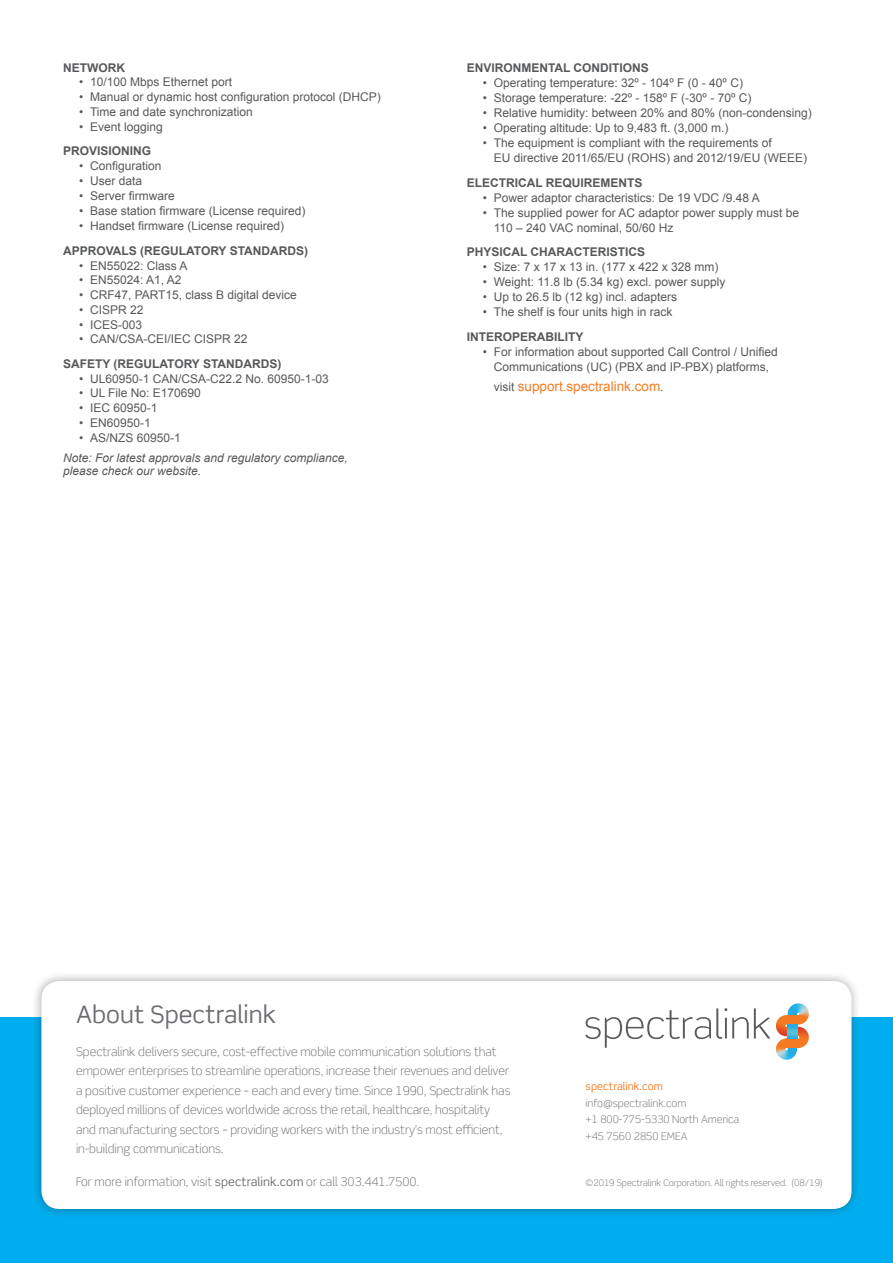
<style>
.page{position:relative;width:893px;height:1263px;background:#fff}
.page>*{position:absolute;margin:0;border:0;box-sizing:border-box;transform-origin:0 0}
.t1{font:24px "Scene Std";color:#6c6d70}
.t2{font:13.5px "Arial";color:#f47b21}
.t3{font:12px/15px "Arial";color:#57585a}
.t4{font:300 12px/19.5px "Scene Std";color:#6c6d70}
.sub-subheads-all_cap{font:700 12px "Arial";color:#57585a}
.normal_bullets-gray{font:italic 12px/13.5px "Arial";color:#57585a}
.t5{font:300 10.5px/16.5px "Scene Std";color:#6c6d70}
.t6{font:10.5px "Scene Std";color:#f47b21}
.t7{font:300 9px "Scene Std";color:#6c6d70}
.s1{font-size:12px;color:#57585a}
.s2{font-weight:400}
</style>
<div class="page">
<div style="left:0;top:1017px;width:893px;height:246px;background:#00aeef"></div>
<div style="left:32px;top:971px;width:829px;height:248px;background:#231f20;opacity:.37"></div>
<div style="left:41px;top:981px;width:810px;height:228px;background:#fff;border-radius:18px"></div>
<img style="left:776px;top:1050px;width:21px;height:10px">
<img style="left:787px;top:1003px;width:22px;height:10px">
<svg style="left:776px;top:1013px;width:33px;height:37px"></svg>
<svg style="left:788px;top:1024px;width:9px;height:14px"></svg>
<svg style="left:585px;top:1008px;width:185px;height:40px"></svg>
<p class="sub-subheads-all_cap" style="left:63px;top:60px;width:63px">NETWORK</p>
<p class="t3" style="left:79px;top:75px;width:154px">• 10/100 Mbps Ethernet port</p>
<p class="t3" style="left:79px;top:90px;width:303px">• Manual or dynamic host configuration protocol (DHCP)</p>
<p class="t3" style="left:79px;top:104px;width:175px">• Time and date synchronization</p>
<p class="t3" style="left:79px;top:119px;width:85px">• Event logging</p>
<p class="sub-subheads-all_cap" style="left:63px;top:143px;width:90px">PROVISIONING</p>
<p class="t3" style="left:79px;top:159px;width:84px">• Configuration</p>
<p class="t3" style="left:79px;top:174px;width:64px">• User data</p>
<p class="t3" style="left:79px;top:189px;width:97px">• Server firmware</p>
<p class="t3" style="left:79px;top:204px;width:228px">• Base station firmware (License required)</p>
<p class="t3" style="left:79px;top:219px;width:206px">• Handset firmware (License required)</p>
<p class="sub-subheads-all_cap" style="left:63px;top:243px;width:247px">APPROVALS (REGULATORY STANDARDS)</p>
<p class="t3" style="left:79px;top:258px;width:110px">• EN55022: Class A</p>
<p class="t3" style="left:79px;top:273px;width:104px">• EN55024: A1, A2</p>
<p class="t3" style="left:79px;top:288px;width:219px">• CRF47, PART15, class B digital device</p>
<p class="t3" style="left:79px;top:302px;width:66px">• CISPR 22</p>
<p class="t3" style="left:79px;top:317px;width:64px">• ICES-003</p>
<p class="t3" style="left:79px;top:332px;width:170px">• CAN/CSA-CEI/IEC CISPR 22</p>
<p class="sub-subheads-all_cap" style="left:63px;top:356px;width:220px">SAFETY (REGULATORY STANDARDS)</p>
<p class="t3" style="left:79px;top:371px;width:251px">• UL60950-1 CAN/CSA-C22.2 No. 60950-1-03</p>
<p class="t3" style="left:79px;top:386px;width:123px">• UL File No: E170690</p>
<p class="t3" style="left:79px;top:401px;width:80px">• IEC 60950-1</p>
<p class="t3" style="left:79px;top:415px;width:73px">• EN60950-1</p>
<p class="t3" style="left:79px;top:430px;width:103px">• AS/NZS 60950-1</p>
<p class="normal_bullets-gray" style="left:63px;top:451px;width:286px">Note: For latest approvals and regulatory compliance, please check our website.</p>
<p class="sub-subheads-all_cap" style="left:467px;top:60px;width:184px">ENVIRONMENTAL CONDITIONS</p>
<p class="t3" style="left:483px;top:75px;width:262px">• Operating temperature: 32º - 104º F (0 - 40º C)</p>
<p class="t3" style="left:483px;top:90px;width:270px">• Storage temperature: -22º - 158º F (-30º - 70º C)</p>
<p class="t3" style="left:483px;top:105px;width:330px">• Relative humidity: between 20% and 80% (non-condensing)</p>
<p class="t3" style="left:483px;top:120px;width:247px">• Operating altitude: Up to 9,483 ft. (3,000 m.)</p>
<p class="t3" style="left:494px;top:135px;width:315px;text-indent:-11px">• The equipment is compliant with the requirements of<br>EU directive 2011/65/EU (ROHS) and 2012/19/EU (WEEE)</p>
<p class="sub-subheads-all_cap" style="left:467px;top:174px;width:177px">ELECTRICAL REQUIREMENTS</p>
<p class="t3" style="left:483px;top:190px;width:278px">• Power adaptor characteristics: De 19 VDC /9.48 A</p>
<p class="t3" style="left:494px;top:205px;width:307px;text-indent:-11px">• The supplied power for AC adaptor power supply must be<br>110 – 240 VAC nominal, 50/60 Hz</p>
<p class="sub-subheads-all_cap" style="left:467px;top:244px;width:180px">PHYSICAL CHARACTERISTICS</p>
<p class="t3" style="left:483px;top:260px;width:237px">• Size: 7 x 17 x 13 in. (177 x 422 x 328 mm)</p>
<p class="t3" style="left:483px;top:275px;width:244px">• Weight: 11.8 lb (5.34 kg) excl. power supply</p>
<p class="t3" style="left:483px;top:290px;width:196px">• Up to 26.5 lb (12 kg) incl. adapters</p>
<p class="t3" style="left:483px;top:305px;width:191px">• The shelf is four units high in rack</p>
<p class="sub-subheads-all_cap" style="left:467px;top:329px;width:118px">INTEROPERABILITY</p>
<p class="t3" style="left:483px;top:344px;width:296px;text-align:center">• For information about supported Call Control / Unified<br>Communications (UC) (PBX and IP-PBX) platforms,</p>
<p class="t2" style="left:494px;top:377px;width:171px"><span class="s1">visit</span> support.spectralink.com<span class="s1">.</span></p>
<h1 class="t1" style="left:76px;top:999px;width:201px">About Spectralink</h1>
<p class="t4" style="left:76px;top:1042px;width:436px">Spectralink delivers secure, cost-effective mobile communication solutions that empower enterprises to streamline operations, increase their revenues and deliver a positive customer experience – each and every time. Since 1990, Spectralink has deployed millions of devices worldwide across the retail, healthcare, hospitality and manufacturing sectors – providing workers with the industry’s most efficient, in-building communications.</p>
<p class="t4" style="left:76px;top:1172px;width:345px">For more information, visit <span class="s2">spectralink.com</span> or call 303.441.7500.</p>
<p class="t6" style="left:586px;top:1080px;width:79px">spectralink.com</p>
<p class="t5" style="left:586px;top:1095px;width:155px">info@spectralink.com<br>+1 800-775-5330 North America +45 7560 2850 EMEA</p>
<p class="t7" style="left:586px;top:1177px;width:239px">©2019 Spectralink Corporation. All rights reserved. (08/19)</p>
</div>
